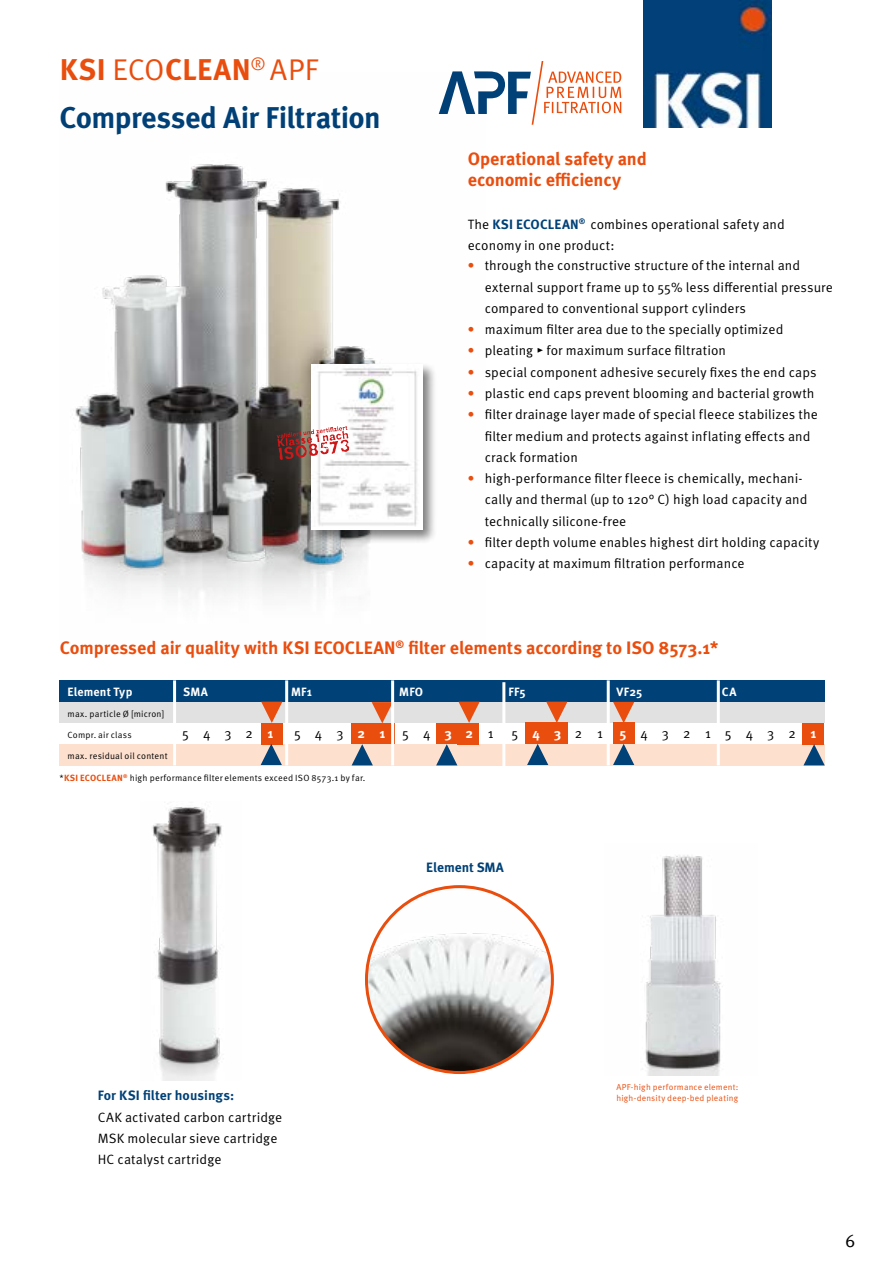
<style>
.page{position:relative;width:893px;height:1263px;background:#fff}
.page>*{position:absolute;margin:0;border:0;box-sizing:border-box;transform-origin:0 0}
.t1{font:700 30px/47.7px "Meta OT";letter-spacing:-.015em;color:#004177}
.t2{font:700 18px/21.3px "Meta OT";letter-spacing:-.005em;color:#e94e0f}
.t3{font:18px "Meta OT";color:#000}
.t4{font:13.5px/21.3px "Meta OT";letter-spacing:.005em;color:#000}
.t5{font:700 13.5px "Meta OT";letter-spacing:.005em;color:#004177}
.t6{font:700 12px "Meta OT";letter-spacing:.015em;color:#fff}
.t7{font:9px "Meta OT";letter-spacing:.02em;color:#000}
.t8{font:8.55px/10.9px "Meta OT";letter-spacing:.025em;color:#e94e0f}
.s1{color:#e94e0f}
.s2{font-weight:400;color:#e94e0f}
.s3{font-weight:700;color:#004177}
.s4{font-weight:700;color:#e94e0f}
.s5{font-weight:700;color:#fff}
</style>
<div class="page">
<img style="left:644px;top:0;width:127px;height:128px">
<svg style="left:452px;top:61px;width:169px;height:64px"></svg>
<img style="left:75px;top:72px;width:410px;height:525px">
<div style="left:436px;top:723px;width:21px;height:21px;background:#e94e0f"></div>
<div style="left:373px;top:722px;width:21px;height:22px;background:#e94e0f"></div>
<div style="left:310px;top:363px;width:127px;height:181px;background:#000;opacity:.5"></div>
<div style="left:312px;top:364px;width:111px;height:166px;background:#fff"></div>
<img style="left:317px;top:368px;width:101px;height:158px">
<svg style="left:277px;top:426px;width:72px;height:34px"></svg>
<img style="left:366px;top:887px;width:186px;height:185px;border-radius:93px">
<img style="left:645px;top:855px;width:78px;height:220px">
<div style="left:60px;top:702px;width:765px;height:21px;background:#e1e1e1"></div>
<div style="left:60px;top:680px;width:765px;height:22px;background:#004177"></div>
<div style="left:60px;top:744px;width:765px;height:21px;background:#fde0ce"></div>
<hr style="left:173px;top:680px;width:3px;height:85px;background:#fff">
<hr style="left:285px;top:680px;width:3px;height:85px;background:#fff">
<hr style="left:502px;top:682px;width:3px;height:85px;background:#fff">
<hr style="left:607px;top:680px;width:3px;height:85px;background:#fff">
<hr style="left:717px;top:680px;width:3px;height:85px;background:#fff">
<div style="left:261px;top:723px;width:21px;height:21px;background:#e94e0f"></div>
<div style="left:457px;top:723px;width:22px;height:21px;background:#e94e0f"></div>
<div style="left:352px;top:723px;width:21px;height:21px;background:#e94e0f"></div>
<div style="left:525px;top:722px;width:21px;height:22px;background:#e94e0f"></div>
<div style="left:546px;top:722px;width:21px;height:22px;background:#e94e0f"></div>
<div style="left:613px;top:722px;width:21px;height:22px;background:#e94e0f"></div>
<div style="left:802px;top:723px;width:22px;height:21px;background:#e94e0f"></div>
<svg style="left:261px;top:702px;width:21px;height:21px"></svg>
<svg style="left:458px;top:702px;width:22px;height:21px"></svg>
<svg style="left:546px;top:702px;width:21px;height:20px"></svg>
<svg style="left:613px;top:702px;width:21px;height:20px"></svg>
<svg style="left:261px;top:744px;width:21px;height:21px"></svg>
<svg style="left:436px;top:744px;width:21px;height:21px"></svg>
<svg style="left:352px;top:744px;width:21px;height:21px"></svg>
<svg style="left:527px;top:744px;width:21px;height:21px"></svg>
<svg style="left:613px;top:744px;width:21px;height:21px"></svg>
<svg style="left:803px;top:744px;width:22px;height:21px"></svg>
<svg style="left:372px;top:702px;width:19px;height:21px"></svg>
<hr style="left:391px;top:680px;width:3px;height:85px;background:#fff">
<img style="left:152px;top:807px;width:70px;height:273px">
<h1 class="t1" style="left:60px;top:46px;width:323px"><span class="s1">KSI</span> <span class="s2">ECO</span><span class="s1">CLEAN</span><sup>®</sup> <span class="s2">APF<br></span>Compressed Air Filtration</h1>
<h2 class="t2" style="left:468px;top:148px;width:180px">Operational safety and economic efficiency</h2>
<p class="t4" style="left:468px;top:213px;width:319px">The <span class="s3">KSI ECOCLEAN</span><sup>®</sup> combines operational safety and economy in one product:</p>
<p class="t4" style="left:485px;top:255px;width:350px;text-indent:-17px"><span class="s4">•</span> through the constructive structure of the internal and external support frame up to 55% less differential pressure compared to conventional support cylinders</p>
<p class="t4" style="left:468px;top:319px;width:317px"><span class="s4">•</span> maximum filter area due to the specially optimized</p>
<p class="t4" style="left:468px;top:340px;width:260px"><span class="s4">•</span> pleating ▸ for maximum surface filtration</p>
<p class="t4" style="left:468px;top:362px;width:350px"><span class="s4">•</span> special component adhesive securely fixes the end caps</p>
<p class="t4" style="left:468px;top:383px;width:348px"><span class="s4">•</span> plastic end caps prevent blooming and bacterial growth</p>
<p class="t4" style="left:485px;top:404px;width:334px;text-indent:-17px"><span class="s4">•</span> filter drainage layer made of special fleece stabilizes the filter medium and protects against inflating effects and crack formation</p>
<p class="t4" style="left:485px;top:468px;width:324px;text-indent:-17px"><span class="s4">•</span> high-performance filter fleece is chemically, mechani&shy;cally and thermal (up to 120° C) high load capacity and technically silicone-free</p>
<p class="t4" style="left:468px;top:532px;width:353px"><span class="s4">•</span> filter depth volume enables highest dirt holding capacity</p>
<p class="t4" style="left:468px;top:553px;width:278px"><span class="s4">•</span> capacity at maximum filtration performance</p>
<h2 class="t2" style="left:60px;top:637px;width:660px">Compressed air quality with KSI ECOCLEAN<sup>®</sup> filter elements according to ISO 8573.1*</h2>
<p class="t6" style="left:68px;top:684px;width:66px">Element Typ</p>
<p class="t7" style="left:68px;top:708px;width:98px">max. particle Ø [micron]</p>
<p class="t7" style="left:68px;top:730px;width:66px">Compr. air class</p>
<p class="t7" style="left:68px;top:751px;width:101px">max. residual oil content</p>
<p class="t6" style="left:183px;top:684px;width:26px">SMA</p>
<p class="t4" style="left:182px;top:723px;width:93px">5432<span class="s5">1</span></p>
<p class="t6" style="left:722px;top:684px;width:16px">CA</p>
<p class="t4" style="left:725px;top:723px;width:93px">5432<span class="s5">1</span></p>
<p class="t6" style="left:399px;top:684px;width:25px">MFO</p>
<p class="t4" style="left:402px;top:723px;width:93px">54<span class="s5">32</span>1</p>
<p class="t6" style="left:291px;top:684px;width:22px">MF1</p>
<p class="t4" style="left:294px;top:723px;width:93px">543<span class="s5">21</span></p>
<p class="t7" style="left:60px;top:773px;width:307px">*<span class="s4">KSI ECOCLEAN</span><sup>®</sup> high performance filter elements exceed ISO 8573.1 by far.</p>
<p class="t6" style="left:508px;top:684px;width:19px">FF5</p>
<p class="t4" style="left:511px;top:723px;width:93px">5<span class="s5">43</span>21</p>
<p class="t6" style="left:617px;top:684px;width:27px">VF25</p>
<p class="t4" style="left:619px;top:723px;width:93px"><span class="s5">5</span>4321</p>
<p class="t5" style="left:426px;top:858px;width:79px">Element SMA</p>
<p class="t5" style="left:98px;top:1087px;width:138px">For KSI filter housings:</p>
<p class="t4" style="left:98px;top:1106px;width:186px">CAK activated carbon cartridge<br>MSK molecular sieve cartridge<br>HC catalyst cartridge</p>
<p class="t8" style="left:616px;top:1082px;width:123px">APF-high performance element: high-density deep-bed pleating</p>
<h2 class="t3" style="left:845px;top:1230px;width:12px">6</h2>
</div>
